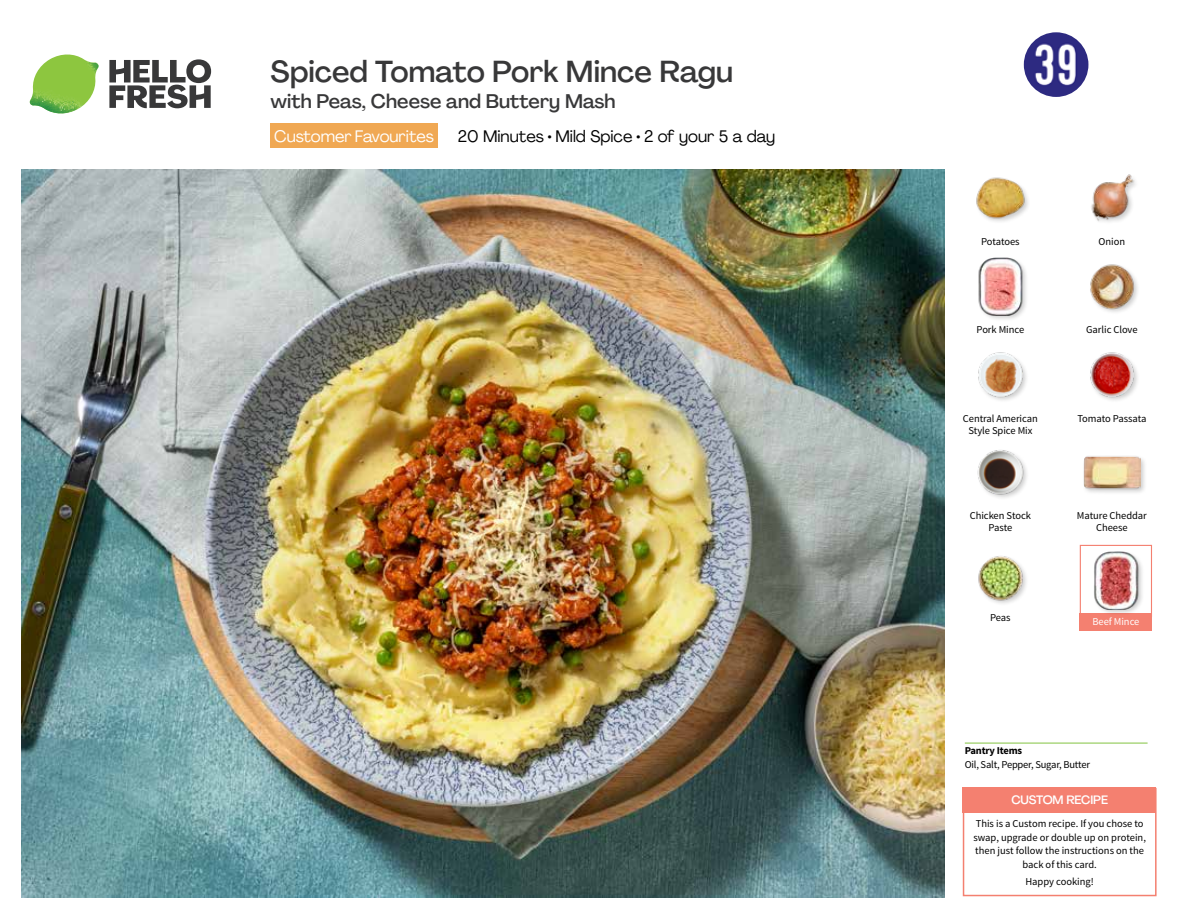
<style>
.page{position:relative;width:1188px;height:918px;background:#fff}
.page>*{position:absolute;margin:0;border:0;box-sizing:border-box;transform-origin:0 0}
.t1{font:500 30px "Agrandir";color:#383839}
.t2{font:500 19.5px "Agrandir";color:#383839}
.t3{font:16.5px "Agrandir";color:#000}
.t4{font:16.5px "Agrandir";letter-spacing:-.005em;color:#fff}
.t5{font:500 12px "Agrandir";letter-spacing:-.01em;color:#fff}
.t6{font:10.5px/13.5px "Source Sans Pro";letter-spacing:-.005em;color:#000;text-align:center}
.t7{font:700 10.5px "Source Sans Pro";letter-spacing:-.02em;color:#000}
.t8{font:10.5px "Source Sans Pro";letter-spacing:-.005em;color:#fff}
</style>
<div class="page">
<svg style="left:109px;top:59px;width:102px;height:49px"></svg>
<img style="left:30px;top:55px;width:69px;height:59px">
<img style="left:21px;top:170px;width:924px;height:728px">
<div style="left:271px;top:124px;width:167px;height:24px;background:#f0a853"></div>
<img style="left:978px;top:556px;width:48px;height:48px">
<img style="left:978px;top:352px;width:49px;height:49px">
<img style="left:977px;top:450px;width:50px;height:48px">
<div style="left:1083px;top:455px;width:64px;height:41px;background:#000;opacity:.2"></div>
<img style="left:1083px;top:455px;width:58px;height:41px">
<img style="left:1090px;top:352px;width:48px;height:49px">
<img style="left:976px;top:177px;width:52px;height:45px">
<div style="left:978px;top:257px;width:51px;height:65px;background:#000;opacity:.2"></div>
<img style="left:978px;top:258px;width:51px;height:57px">
<img style="left:1090px;top:264px;width:48px;height:48px">
<img style="left:1091px;top:174px;width:45px;height:48px">
<div style="left:963px;top:788px;width:194px;height:108px;border:2px solid #f48070"></div>
<div style="left:963px;top:788px;width:193px;height:25px;background:#f48070"></div>
<hr style="left:965px;top:743px;width:183px;height:1px;background:#82c341">
<div style="left:1080px;top:545px;width:72px;height:72px;border:1px solid #f48070"></div>
<div style="left:1080px;top:614px;width:72px;height:17px;background:#f48070"></div>
<div style="left:1093px;top:550px;width:52px;height:66px;background:#000;opacity:.2"></div>
<img style="left:1093px;top:552px;width:52px;height:57px">
<svg style="left:1023px;top:32px;width:66px;height:65px"></svg>
<h1 class="t1" style="left:271px;top:53px;width:464px">Spiced Tomato Pork Mince Ragu</h1>
<h2 class="t2" style="left:271px;top:89px;width:347px">with Peas, Cheese and Buttery Mash</h2>
<h3 class="t4" style="left:274px;top:126px;width:161px">Customer Favourites</h3>
<h3 class="t3" style="left:458px;top:126px;width:319px">20 Minutes • Mild Spice • 2 of your 5 a day</h3>
<p class="t6" style="left:981px;top:234px;width:40px">Potatoes</p>
<p class="t6" style="left:1099px;top:234px;width:28px">Onion</p>
<p class="t6" style="left:977px;top:323px;width:49px">Pork Mince</p>
<p class="t6" style="left:1086px;top:323px;width:53px">Garlic Clove</p>
<p class="t6" style="left:963px;top:412px;width:76px">Central American</p>
<p class="t6" style="left:1077px;top:412px;width:71px">Tomato Passata</p>
<p class="t6" style="left:968px;top:424px;width:66px">Style Spice Mix</p>
<p class="t6" style="left:970px;top:510px;width:63px;line-height:12px">Chicken Stock<br>Paste</p>
<p class="t6" style="left:990px;top:611px;width:22px">Peas</p>
<p class="t6" style="left:1077px;top:510px;width:71px;line-height:12px">Mature Cheddar<br>Cheese</p>
<p class="t8" style="left:1092px;top:615px;width:48px">Beef Mince</p>
<p class="t7" style="left:965px;top:743px;width:59px">Pantry Items</p>
<p class="t6" style="left:965px;top:758px;width:127px">Oil, Salt, Pepper, Sugar, Butter</p>
<p class="t5" style="left:1011px;top:792px;width:98px">CUSTOM RECIPE</p>
<p class="t6" style="left:973px;top:817px;width:174px">This is a Custom recipe. If you chose to swap, upgrade or double up on protein, then just follow the instructions on the back of this card.</p>
<p class="t6" style="left:1025px;top:875px;width:70px">Happy cooking!</p>
</div>
